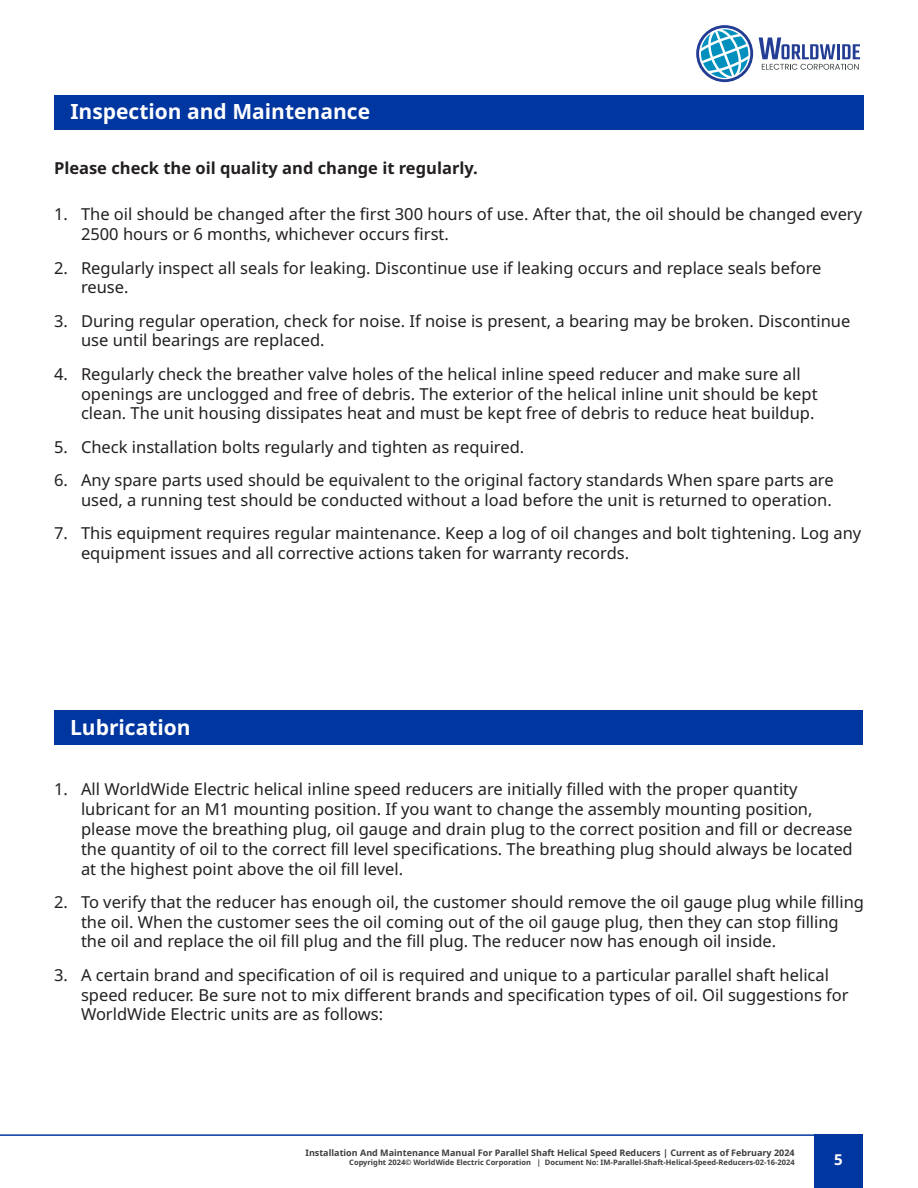
<style>
.page{position:relative;width:918px;height:1188px;background:#fff}
.page>*{position:absolute;margin:0;border:0;box-sizing:border-box;transform-origin:0 0}
.Headers_-_White{font:700 21px "Noto Sans";color:#fff}
.t1{font:16.5px/19.8px "Noto Sans";color:#231f20}
.Paragraph_Bold{font:700 16.5px "Noto Sans";color:#231f20}
.t2{font:700 15px "Noto Sans";color:#fff}
.t3{font:700 9px "Noto Sans";color:#3e3e3f}
.t4{font:700 7.5px "Noto Sans";color:#3e3e3f}
</style>
<div class="page">
<div style="left:814px;top:1134px;width:49px;height:54px;background:#0036a0"></div>
<hr style="left:0;top:1134px;width:863px;height:2px;background:#0036a0">
<svg style="left:696px;top:25px;width:57px;height:57px"></svg>
<svg style="left:759px;top:38px;width:101px;height:32px"></svg>
<div style="left:54px;top:711px;width:808px;height:34px;background:#0036a0"></div>
<div style="left:54px;top:95px;width:810px;height:35px;background:#0036a0"></div>
<p class="Headers_-_White" style="left:70px;top:100px;width:301px">Inspection and Maintenance</p>
<p class="Paragraph_Bold" style="left:54px;top:158px;width:425px">Please check the oil quality and change it regularly.</p>
<p class="t1" style="left:81px;top:205px;width:783px;text-indent:-27px">1. The oil should be changed after the first 300 hours of use. After that, the oil should be changed every<br>2500 hours or 6 months, whichever occurs first.</p>
<p class="t1" style="left:81px;top:258px;width:742px;text-indent:-27px">2. Regularly inspect all seals for leaking. Discontinue use if leaking occurs and replace seals before reuse.</p>
<p class="t1" style="left:81px;top:311px;width:771px;text-indent:-27px">3. During regular operation, check for noise. If noise is present, a bearing may be broken. Discontinue use until bearings are replaced.</p>
<p class="t1" style="left:81px;top:364px;width:738px;text-indent:-27px">4. Regularly check the breather valve holes of the helical inline speed reducer and make sure all openings are unclogged and free of debris. The exterior of the helical inline unit should be kept clean. The unit housing dissipates heat and must be kept free of debris to reduce heat buildup.</p>
<p class="t1" style="left:54px;top:437px;width:472px">5. Check installation bolts regularly and tighten as required.</p>
<p class="t1" style="left:54px;top:470px;width:781px;text-align:right">6. Any spare parts used should be equivalent to the original factory standards When spare parts are used, a running test should be conducted without a load before the unit is returned to operation.</p>
<p class="t1" style="left:81px;top:524px;width:782px;text-indent:-27px">7. This equipment requires regular maintenance. Keep a log of oil changes and bolt tightening. Log any equipment issues and all corrective actions taken for warranty records.</p>
<p class="Headers_-_White" style="left:70px;top:715px;width:122px">Lubrication</p>
<p class="t1" style="left:81px;top:780px;width:773px;text-indent:-27px">1. All WorldWide Electric helical inline speed reducers are initially filled with the proper quantity lubricant for an M1 mounting position. If you want to change the assembly mounting position, please move the breathing plug, oil gauge and drain plug to the correct position and fill or decrease the quantity of oil to the correct fill level specifications. The breathing plug should always be located at the highest point above the oil fill level.</p>
<p class="t1" style="left:81px;top:892px;width:785px;text-indent:-27px">2. To verify that the reducer has enough oil, the customer should remove the oil gauge plug while filling the oil. When the customer sees the oil coming out of the oil gauge plug, then they can stop filling the oil and replace the oil fill plug and the fill plug. The reducer now has enough oil inside.</p>
<p class="t1" style="left:81px;top:965px;width:769px;text-indent:-27px">3. A certain brand and specification of oil is required and unique to a particular parallel shaft helical speed reducer. Be sure not to mix different brands and specification types of oil. Oil suggestions for<br>WorldWide Electric units are as follows:</p>
<p class="t3" style="left:306px;top:1148px;width:491px">Installation And Maintenance Manual For Parallel Shaft Helical Speed Reducers | Current as of February 2024</p>
<p class="t4" style="left:349px;top:1158px;width:447px">Copyright 2024© WorldWide Electric Corporation | Document No: IM-Parallel-Shaft-Helical-Speed-Reducers-02-16-2024</p>
<p class="t2" style="left:834px;top:1151px;width:10px">5</p>
</div>
